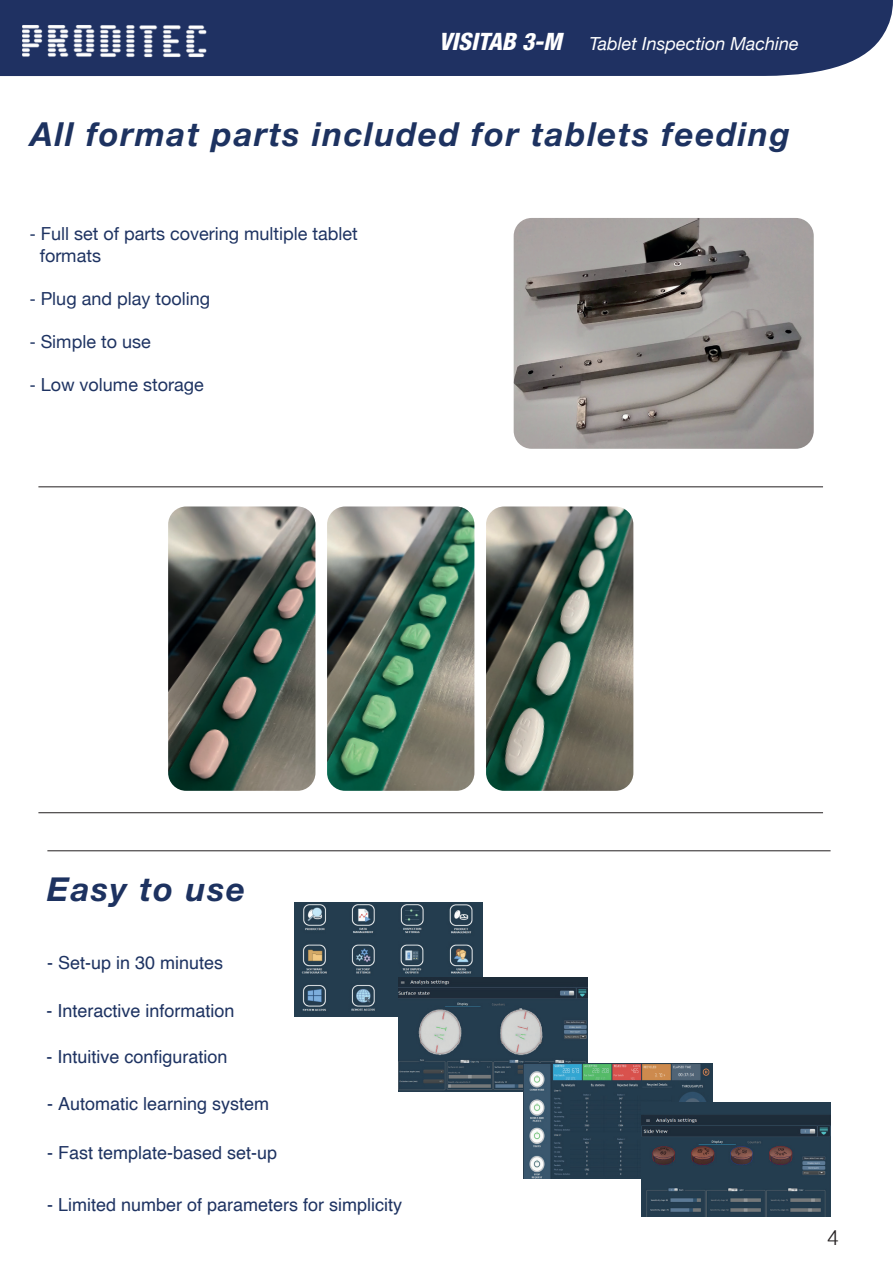
<style>
.page{position:relative;width:893px;height:1263px;background:#fff}
.page>*{position:absolute;margin:0;border:0;box-sizing:border-box;transform-origin:0 0}
.t1{font:italic 700 33px "Helvetica Neue";letter-spacing:.05em;color:#1d3260}
.t2{font:italic 700 33px "Helvetica Neue LT Std";letter-spacing:.05em;color:#1d3260}
.t3{font:300 21px "Helvetica";color:#231f20}
.t4{font:18px "Helvetica";color:#1e3362}
.t5{font:18px/21.6px "Helvetica Neue";color:#1e3362}
.t6{font:italic 18px "Helvetica Neue";color:#fff}
.s1{font-family:"Helvetica Neue LT Std";font-weight:800;font-stretch:condensed;font-size:24px}
</style>
<div class="page">
<img style="left:514px;top:218px;width:300px;height:231px">
<img style="left:168px;top:506px;width:147px;height:285px">
<img style="left:327px;top:506px;width:147px;height:285px">
<img style="left:486px;top:506px;width:147px;height:285px">
<hr style="left:38px;top:486px;width:785px;height:1px;background:#231f20">
<hr style="left:38px;top:812px;width:785px;height:1px;background:#231f20">
<hr style="left:47px;top:850px;width:784px;height:1px;background:#231f20">
<img style="left:294px;top:902px;width:188px;height:114px">
<img style="left:398px;top:977px;width:189px;height:114px">
<img style="left:523px;top:1063px;width:190px;height:115px">
<img style="left:642px;top:1102px;width:189px;height:114px">
<div style="left:347px;top:0;width:546px;height:76px;background:#1f3162"></div>
<img style="left:0;top:0;width:347px;height:76px">
<p class="t6" style="left:439px;top:31px;width:362px"><span class="s1">VISITAB 3-M</span> Tablet Inspection Machine</p>
<h1 class="t1" style="left:31px;top:108px;width:761px">All format parts included for tablets feeding</h1>
<p class="t5" style="left:40px;top:224px;width:320px;text-indent:-10px">⁃ Full set of parts covering multiple tablet formats</p>
<p class="t5" style="left:30px;top:289px;width:182px">⁃ Plug and play tooling</p>
<p class="t5" style="left:30px;top:332px;width:123px">⁃ Simple to use</p>
<p class="t5" style="left:30px;top:375px;width:176px">⁃ Low volume storage</p>
<h1 class="t2" style="left:47px;top:869px;width:200px">Easy to use</h1>
<p class="t4" style="left:47px;top:948px;width:178px">⁃ Set-up in 30 minutes</p>
<p class="t4" style="left:47px;top:997px;width:190px">⁃ Interactive information</p>
<p class="t4" style="left:47px;top:1043px;width:183px">⁃ Intuitive configuration</p>
<p class="t4" style="left:47px;top:1090px;width:224px">⁃ Automatic learning system</p>
<p class="t4" style="left:47px;top:1139px;width:232px">⁃ Fast template-based set-up</p>
<p class="t4" style="left:47px;top:1191px;width:357px">⁃ Limited number of parameters for simplicity</p>
<p class="t3" style="left:827px;top:1220px;width:13px">4</p>
</div>
